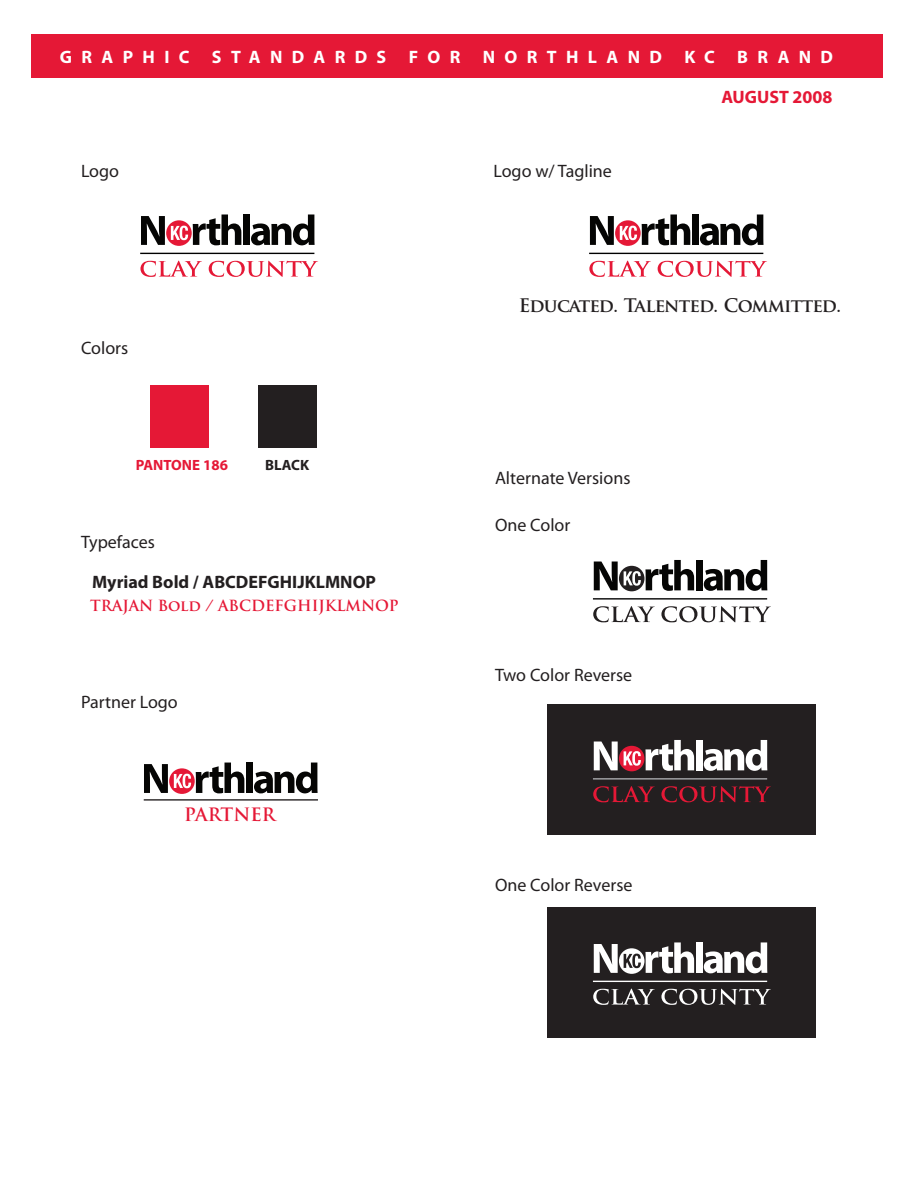
<style>
.page{position:relative;width:918px;height:1188px;background:#fff}
.page>*{position:absolute;margin:0;border:0;box-sizing:border-box;transform-origin:0 0}
.t1{font:700 18.3px "Trajan Pro";letter-spacing:-.04em;color:#231f20}
.t2{font:18px "Myriad Pro";color:#231f20}
.t3{font:700 18px "Myriad Pro";letter-spacing:.52em;color:#fff}
.t4{font:700 18px "Myriad Pro";color:#231f20}
.t5{font:700 18px "Myriad Pro";color:#e51836}
.t6{font:700 18px "Trajan Pro";color:#e51836}
.t7{font:700 15px "Trajan Pro";color:#e51836}
.t8{font:700 14.85px "Myriad Pro";color:#e51836}
.t9{font:700 14.85px "Myriad Pro";color:#231f20}
</style>
<div class="page">
<div style="left:548px;top:704px;width:268px;height:131px;background:#231f20"></div>
<div style="left:32px;top:34px;width:852px;height:44px;background:#e51836"></div>
<svg style="left:590px;top:216px;width:24px;height:29px"></svg>
<div style="left:692px;top:214px;width:7px;height:31px;background:#050504"></div>
<svg style="left:700px;top:214px;width:64px;height:31px"></svg>
<svg style="left:615px;top:220px;width:26px;height:26px"></svg>
<svg style="left:620px;top:214px;width:70px;height:31px"></svg>
<svg style="left:589px;top:261px;width:62px;height:16px"></svg>
<svg style="left:658px;top:261px;width:109px;height:16px"></svg>
<hr style="left:589px;top:253px;width:174px;height:1px;background:#000">
<svg style="left:141px;top:216px;width:24px;height:29px"></svg>
<div style="left:243px;top:214px;width:7px;height:31px;background:#050504"></div>
<svg style="left:251px;top:214px;width:64px;height:31px"></svg>
<svg style="left:166px;top:220px;width:26px;height:26px"></svg>
<svg style="left:171px;top:214px;width:70px;height:31px"></svg>
<svg style="left:144px;top:764px;width:24px;height:29px"></svg>
<div style="left:246px;top:763px;width:7px;height:30px;background:#050504"></div>
<svg style="left:254px;top:763px;width:64px;height:30px"></svg>
<svg style="left:169px;top:768px;width:26px;height:26px"></svg>
<svg style="left:174px;top:763px;width:70px;height:30px"></svg>
<svg style="left:140px;top:261px;width:62px;height:16px"></svg>
<svg style="left:209px;top:261px;width:109px;height:16px"></svg>
<hr style="left:140px;top:253px;width:174px;height:1px;background:#000">
<svg style="left:594px;top:562px;width:24px;height:28px"></svg>
<div style="left:696px;top:560px;width:6px;height:30px;background:#050504"></div>
<svg style="left:704px;top:560px;width:63px;height:31px"></svg>
<svg style="left:619px;top:566px;width:25px;height:25px"></svg>
<svg style="left:624px;top:560px;width:70px;height:31px"></svg>
<svg style="left:593px;top:606px;width:62px;height:16px"></svg>
<svg style="left:661px;top:606px;width:110px;height:16px"></svg>
<hr style="left:593px;top:598px;width:174px;height:2px;background:#000">
<svg style="left:594px;top:742px;width:24px;height:28px"></svg>
<div style="left:696px;top:740px;width:6px;height:30px;background:#fff"></div>
<svg style="left:704px;top:740px;width:63px;height:31px"></svg>
<svg style="left:619px;top:746px;width:25px;height:25px"></svg>
<svg style="left:624px;top:740px;width:70px;height:31px"></svg>
<svg style="left:593px;top:786px;width:62px;height:16px"></svg>
<svg style="left:661px;top:786px;width:110px;height:16px"></svg>
<hr style="left:593px;top:778px;width:174px;height:2px;background:#a8a9ad">
<div style="left:548px;top:907px;width:268px;height:130px;background:#231f20"></div>
<svg style="left:594px;top:944px;width:24px;height:29px"></svg>
<div style="left:696px;top:942px;width:6px;height:31px;background:#fff"></div>
<svg style="left:704px;top:942px;width:63px;height:31px"></svg>
<svg style="left:619px;top:948px;width:25px;height:26px"></svg>
<svg style="left:624px;top:942px;width:70px;height:31px"></svg>
<svg style="left:593px;top:989px;width:62px;height:16px"></svg>
<svg style="left:661px;top:989px;width:110px;height:16px"></svg>
<hr style="left:593px;top:981px;width:174px;height:1px;background:#fff">
<div style="left:151px;top:386px;width:58px;height:62px;background:#e51836"></div>
<div style="left:259px;top:386px;width:58px;height:62px;background:#231f20"></div>
<hr style="left:144px;top:799px;width:174px;height:2px;background:#231f20">
<p class="t3" style="left:60px;top:45px;width:775px">GRAPHIC STANDARDS FOR NORTHLAND KC BRAND</p>
<p class="t2" style="left:81px;top:160px;width:40px">Logo</p>
<p class="t2" style="left:81px;top:337px;width:49px">Colors</p>
<p class="t8" style="left:136px;top:456px;width:94px">PANTONE 186</p>
<p class="t9" style="left:265px;top:456px;width:46px">BLACK</p>
<p class="t2" style="left:81px;top:531px;width:76px">Typefaces</p>
<p class="t4" style="left:92px;top:570px;width:286px">Myriad Bold / ABCDEFGHIJKLMNOP</p>
<p class="t7" style="left:90px;top:597px;width:310px">TRAJAN Bold / ABCDEFGHIJKLMNOP</p>
<p class="t2" style="left:81px;top:691px;width:98px">Partner Logo</p>
<p class="t6" style="left:184px;top:803px;width:93px">PARTNER</p>
<p class="t2" style="left:494px;top:160px;width:120px">Logo w/ Tagline</p>
<p class="t5" style="left:721px;top:86px;width:113px">AUGUST 2008</p>
<p class="t1" style="left:519px;top:294px;width:324px">Educated. Talented. Committed.</p>
<p class="t2" style="left:495px;top:467px;width:137px">Alternate Versions</p>
<p class="t2" style="left:495px;top:514px;width:77px">One Color</p>
<p class="t2" style="left:495px;top:664px;width:139px">Two Color Reverse</p>
<p class="t2" style="left:495px;top:874px;width:139px">One Color Reverse</p>
</div>
